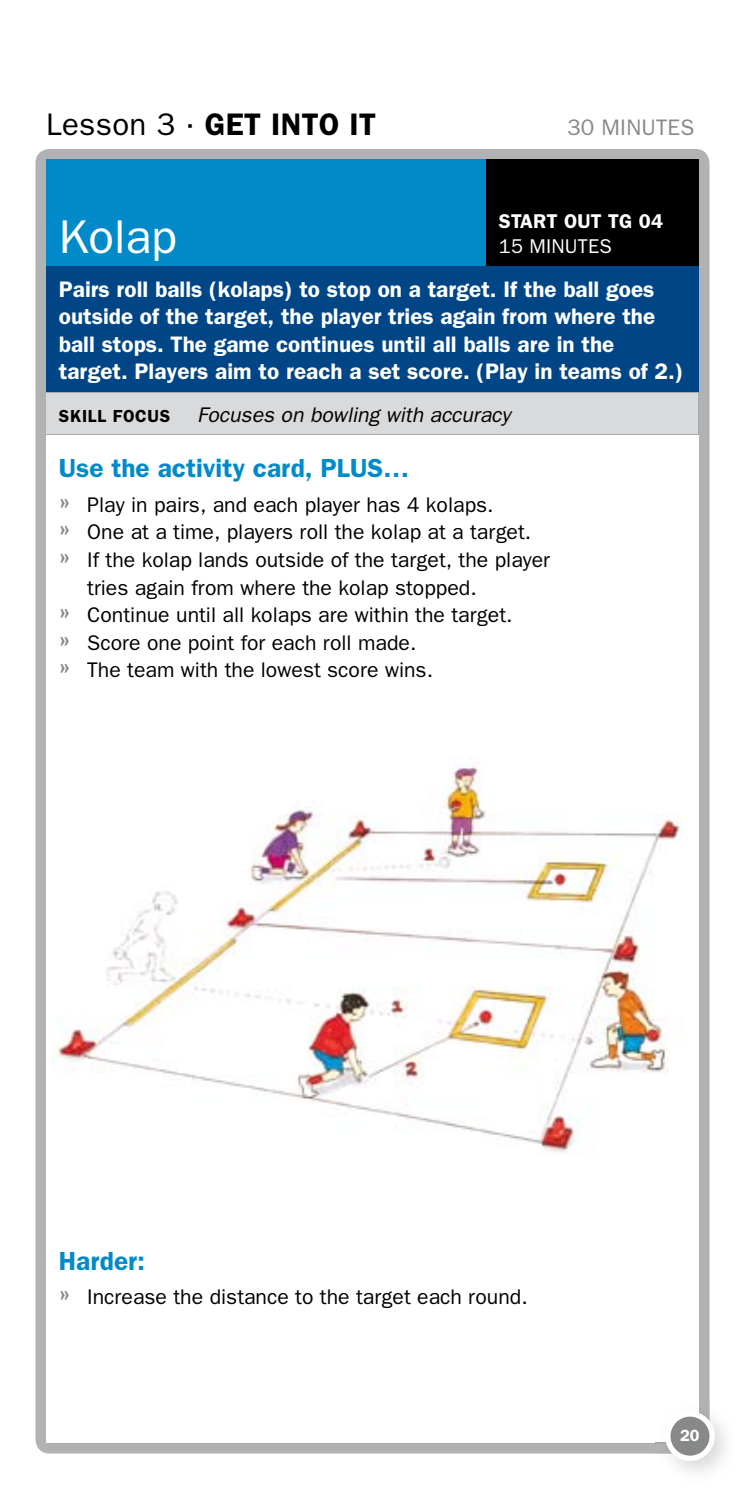
<style>
.page{position:relative;width:745px;height:1489px;background:#fff}
.page>*{position:absolute;margin:0;border:0;box-sizing:border-box;transform-origin:0 0}
.t1{font:47.5px "Franklin Gothic";color:#fff}
.t2{font:600 31.25px "Franklin Gothic";letter-spacing:.01em;color:#000}
.t3{font:600 26.25px "Franklin Gothic";color:#008ac9}
.t4{font:600 22.5px/27.5px "Franklin Gothic";color:#fff}
.t5{font:22.5px "Franklin Gothic";letter-spacing:.01em;color:#878889}
.t6{font:21.25px "Franklin Gothic";color:#000}
.t7{font:italic 21.25px "Franklin Gothic";color:#000}
.t8{font:600 20px "Franklin Gothic";letter-spacing:.01em;color:#fff}
.t9{font:20px "Franklin Gothic";letter-spacing:.01em;color:#fff}
.t10{font:600 17.5px "Franklin Gothic";letter-spacing:.04em;color:#000}
.t11{font:600 16.25px "Franklin Gothic";color:#fff}
.s1{font-weight:400}
.s2{font-weight:600;font-size:30px;color:#878889}
</style>
<div class="page">
<div style="left:35px;top:149px;width:674px;height:1304px;background:#b1b2b4;border-radius:14px"></div>
<div style="left:46px;top:159px;width:439px;height:107px;background:#008ac9"></div>
<div style="left:485px;top:159px;width:213px;height:107px;background:#000"></div>
<div style="left:46px;top:266px;width:652px;height:126px;background:#004687"></div>
<div style="left:46px;top:392px;width:652px;height:43px;background:#d9dadb"></div>
<div style="left:46px;top:435px;width:652px;height:1007px;background:#fff"></div>
<hr style="left:46px;top:392px;width:439px;height:1px;background:#a7a8aa">
<hr style="left:485px;top:392px;width:213px;height:1px;background:#a7a8aa">
<hr style="left:698px;top:392px;width:1px;height:42px;background:#a7a8aa">
<hr style="left:46px;top:434px;width:439px;height:1px;background:#a7a8aa">
<hr style="left:485px;top:434px;width:213px;height:1px;background:#a7a8aa">
<hr style="left:46px;top:1442px;width:439px;height:1px;background:#a7a8aa">
<hr style="left:485px;top:1442px;width:213px;height:1px;background:#a7a8aa">
<img style="left:52px;top:766px;width:630px;height:387px">
<img style="left:655px;top:1400px;width:71px;height:73px">
<img style="left:655px;top:1400px;width:54px;height:53px">
<img style="left:655px;top:1400px;width:43px;height:43px">
<div style="left:664px;top:1411px;width:50px;height:49px;background:#fff;border-radius:50%"></div>
<div style="left:670px;top:1416px;width:39px;height:39px;background:#878889;border-radius:50%"></div>
<h2 class="t2" style="left:46px;top:105px;width:331px"><span class="s1">Lesson 3 ·</span> GET INTO IT</h2>
<p class="t5" style="left:566px;top:114px;width:129px">30 MINUTES</p>
<h1 class="t1" style="left:59px;top:210px;width:119px">Kolap</h1>
<p class="t8" style="left:498px;top:209px;width:166px">START OUT TG 04</p>
<p class="t9" style="left:498px;top:235px;width:115px">15 MINUTES</p>
<p class="t4" style="left:59px;top:275px;width:625px">Pairs roll balls (kolaps) to stop on a target. If the ball goes outside of the target, the player tries again from where the ball stops. The game continues until all balls are in the target. Players aim to reach a set score. (Play in teams of 2.)</p>
<p class="t10" style="left:59px;top:406px;width:113px">SKILL FOCUS</p>
<p class="t7" style="left:197px;top:402px;width:314px">Focuses on bowling with accuracy</p>
<p class="t3" style="left:59px;top:453px;width:352px">Use the activity card, PLUS…</p>
<p class="t6" style="left:59px;top:492px;width:436px"><span class="s2">»</span> Play in pairs, and each player has 4 kolaps.</p>
<p class="t6" style="left:59px;top:520px;width:473px"><span class="s2">»</span> One at a time, players roll the kolap at a target.</p>
<p class="t6" style="left:59px;top:547px;width:492px"><span class="s2">»</span> If the kolap lands outside of the target, the player</p>
<p class="t6" style="left:87px;top:575px;width:391px">tries again from where the kolap stopped.</p>
<p class="t6" style="left:59px;top:602px;width:455px"><span class="s2">»</span> Continue until all kolaps are within the target.</p>
<p class="t6" style="left:59px;top:630px;width:359px"><span class="s2">»</span> Score one point for each roll made.</p>
<p class="t6" style="left:59px;top:657px;width:375px"><span class="s2">»</span> The team with the lowest score wins.</p>
<p class="t3" style="left:59px;top:1245px;width:88px">Harder:</p>
<p class="t6" style="left:59px;top:1284px;width:470px"><span class="s2">»</span> Increase the distance to the target each round.</p>
<p class="t11" style="left:679px;top:1425px;width:21px">20</p>
</div>
